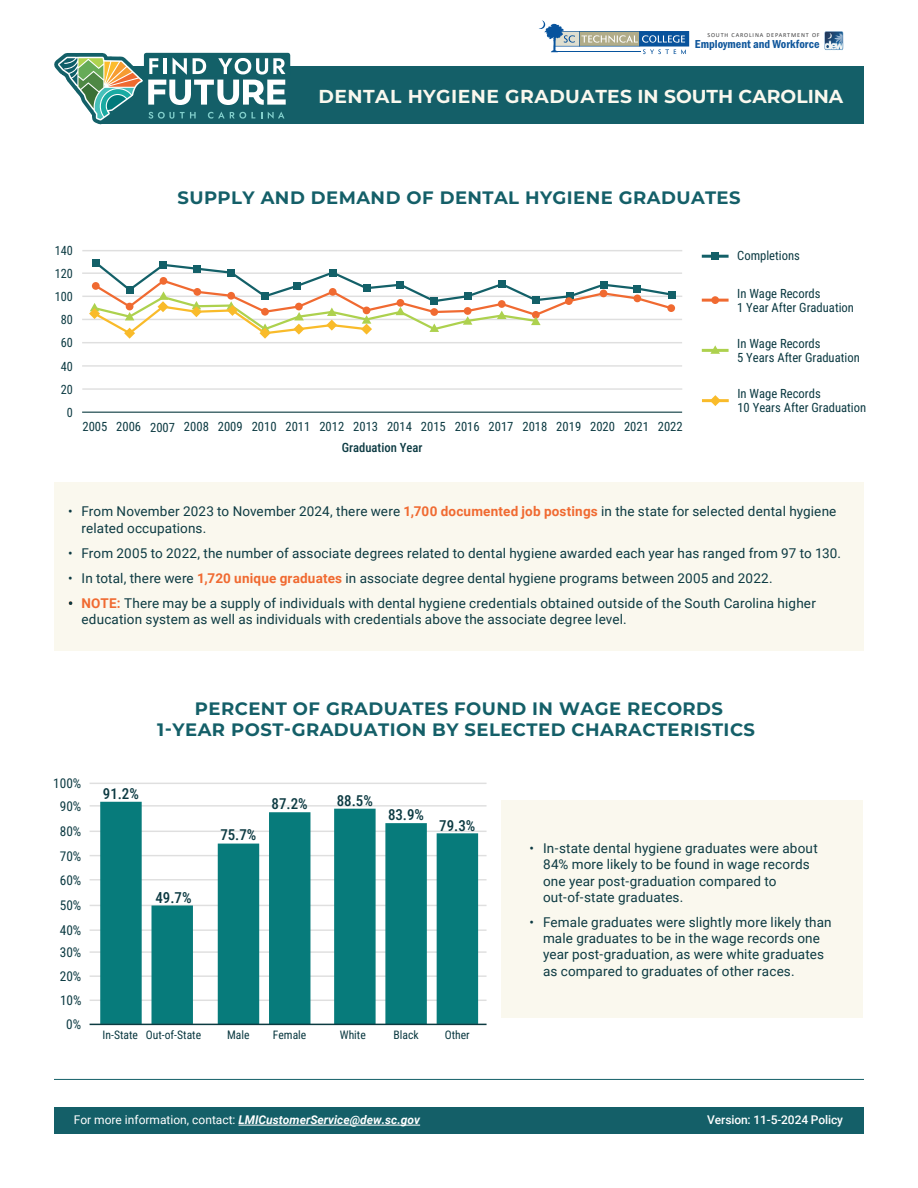
<style>
.page{position:relative;width:918px;height:1188px;background:#fff}
.page>*{position:absolute;margin:0;border:0;box-sizing:border-box;transform-origin:0 0}
.t1{font:700 18.75px "Montserrat";letter-spacing:.025em;color:#faf8ee}
.t2{font:700 18px/21.6px "Montserrat";letter-spacing:.025em;color:#145f68;text-align:center}
.t3{font:15px "Roboto Condensed";color:#0c3a42}
.t4{font:13.5px/16.2px "Roboto";letter-spacing:.01em;color:#0c3a42}
.t5{font:13.35px/24.2px "Roboto Condensed";color:#0c3a42}
.t6{font:12.6px/14.2px "Roboto Condensed";color:#0c3a42}
.t7{font:italic 700 12px "Roboto";color:#fff}
.t8{font:500 12px "Roboto";letter-spacing:-.01em;color:#fff}
.t9{font:12px "Franklin Gothic URW Con Dem";color:#10579c}
.t10{font:11.7px "Roboto Condensed";color:#0c3a42}
.t11{font:6.15px "Calibri";letter-spacing:.145em;color:#3e3e3f}
.s1{font-weight:700;color:#f06a31}
.s2{font-weight:400;font-style:normal}
</style>
<div class="page">
<div style="left:54px;top:1107px;width:810px;height:27px;background:#145f68"></div>
<hr style="left:239px;top:1125px;width:181px;height:1px;background:#fff">
<div style="left:100px;top:67px;width:764px;height:57px;background:#145f68"></div>
<div style="left:144px;top:53px;width:146px;height:24px;background:#136068"></div>
<svg style="left:54px;top:52px;width:232px;height:73px"></svg>
<svg style="left:825px;top:31px;width:18px;height:19px"></svg>
<svg style="left:539px;top:20px;width:150px;height:34px"></svg>
<hr style="left:557px;top:52px;width:83px;height:1px;background:#07539d">
<div style="left:501px;top:801px;width:362px;height:217px;background:#faf8ee"></div>
<hr style="left:90px;top:975px;width:397px;height:2px;background:#808180">
<hr style="left:90px;top:1000px;width:397px;height:1px;background:#808180">
<hr style="left:90px;top:905px;width:397px;height:1px;background:#808180">
<hr style="left:90px;top:929px;width:397px;height:2px;background:#808180">
<hr style="left:90px;top:951px;width:397px;height:2px;background:#808180">
<hr style="left:90px;top:879px;width:397px;height:2px;background:#808180">
<hr style="left:90px;top:855px;width:397px;height:1px;background:#808180">
<hr style="left:90px;top:831px;width:397px;height:1px;background:#808180">
<hr style="left:90px;top:805px;width:397px;height:2px;background:#808180">
<hr style="left:90px;top:783px;width:397px;height:1px;background:#808180">
<svg style="left:100px;top:802px;width:378px;height:222px;fill:#077b7b"></svg>
<hr style="left:90px;top:1024px;width:397px;height:1px;background:#0c3b41">
<hr style="left:82px;top:412px;width:600px;height:1px;background:#0c3b41">
<hr style="left:82px;top:388px;width:600px;height:2px;background:#808180">
<hr style="left:82px;top:365px;width:600px;height:2px;background:#808180">
<hr style="left:82px;top:342px;width:600px;height:1px;background:#808180">
<hr style="left:82px;top:319px;width:600px;height:1px;background:#808180">
<hr style="left:82px;top:296px;width:600px;height:1px;background:#808180">
<hr style="left:82px;top:272px;width:600px;height:2px;background:#808180">
<hr style="left:82px;top:250px;width:600px;height:1px;background:#808180">
<hr style="left:702px;top:349px;width:27px;height:3px;background:#add14e">
<svg style="left:710px;top:345px;width:10px;height:9px"></svg>
<hr style="left:702px;top:255px;width:27px;height:3px;background:#136068">
<div style="left:711px;top:252px;width:8px;height:8px;background:#136068"></div>
<hr style="left:702px;top:299px;width:27px;height:3px;background:#f06a31">
<div style="left:711px;top:296px;width:8px;height:8px;background:#f06a31;border-radius:50%"></div>
<hr style="left:702px;top:399px;width:27px;height:3px;background:#f9bb2a">
<svg style="left:710px;top:395px;width:11px;height:11px"></svg>
<div style="left:92px;top:259px;width:8px;height:8px;background:#136068"></div>
<div style="left:668px;top:291px;width:7px;height:7px;background:#136068"></div>
<svg style="left:89px;top:261px;width:585px;height:78px"></svg>
<hr style="left:54px;top:1079px;width:810px;height:1px;background:#145f68">
<div style="left:54px;top:482px;width:810px;height:169px;background:#faf8ee"></div>
<p class="t11" style="left:707px;top:31px;width:114px">SOUTH CAROLINA DEPARTMENT OF</p>
<p class="t9" style="left:695px;top:36px;width:126px">Employment and Workforce</p>
<h1 class="t1" style="left:319px;top:83px;width:526px">DENTAL HYGIENE GRADUATES IN SOUTH CAROLINA</h1>
<h2 class="t2" style="left:177px;top:186px;width:565px">SUPPLY AND DEMAND OF DENTAL HYGIENE GRADUATES</h2>
<p class="t6" style="left:55px;top:243px;width:20px">140</p>
<p class="t6" style="left:55px;top:266px;width:20px">120</p>
<p class="t6" style="left:55px;top:289px;width:20px">100</p>
<p class="t6" style="left:61px;top:312px;width:14px">80</p>
<p class="t6" style="left:61px;top:335px;width:14px">60</p>
<p class="t6" style="left:61px;top:359px;width:14px">40</p>
<p class="t6" style="left:61px;top:382px;width:14px">20</p>
<p class="t6" style="left:67px;top:405px;width:8px">0</p>
<p class="t6" style="left:342px;top:416px;width:82px;line-height:20.5px;text-indent:-259px">2005 2006 2007 2008 2009 2010 2011 2012<br>Graduation Year</p>
<p class="t6" style="left:353px;top:418px;width:331px">2013 2014 2015 2016 2017 2018 2019 2020 2021 2022</p>
<p class="t6" style="left:737px;top:248px;width:64px">Completions</p>
<p class="t6" style="left:737px;top:286px;width:118px">In Wage Records<br>1 Year After Graduation</p>
<p class="t6" style="left:737px;top:336px;width:124px">In Wage Records<br>5 Years After Graduation</p>
<p class="t6" style="left:737px;top:386px;width:130px">In Wage Records<br>10 Years After Graduation</p>
<p class="t4" style="left:82px;top:503px;width:756px;text-indent:-14px">• From November 2023 to November 2024, there were <span class="s1">1,700 documented job postings</span> in the state for selected dental hygiene related occupations.</p>
<p class="t4" style="left:68px;top:544px;width:775px">• From 2005 to 2022, the number of associate degrees related to dental hygiene awarded each year has ranged from 97 to 130.</p>
<p class="t4" style="left:68px;top:570px;width:706px">• In total, there were <span class="s1">1,720 unique graduates</span> in associate degree dental hygiene programs between 2005 and 2022.</p>
<p class="t4" style="left:82px;top:595px;width:736px;text-indent:-14px"><span class="s1">• NOTE:</span> There may be a supply of individuals with dental hygiene credentials obtained outside of the South Carolina higher education system as well as individuals with credentials above the associate degree level.</p>
<p class="t5" style="left:53px;top:771px;width:30px">100%</p>
<p class="t5" style="left:60px;top:793px;width:23px">90%</p>
<p class="t5" style="left:60px;top:819px;width:23px">80%</p>
<p class="t5" style="left:60px;top:843px;width:23px">70%</p>
<p class="t5" style="left:60px;top:867px;width:23px">60%</p>
<p class="t5" style="left:60px;top:893px;width:23px;line-height:24.8px">50%<br>40%</p>
<p class="t5" style="left:60px;top:940px;width:23px">30%</p>
<p class="t5" style="left:60px;top:964px;width:23px">20%<br>10%</p>
<p class="t5" style="left:66px;top:1012px;width:16px">0%</p>
<h2 class="t2" style="left:157px;top:697px;width:599px">PERCENT OF GRADUATES FOUND IN WAGE RECORDS<br>1-YEAR POST-GRADUATION BY SELECTED CHARACTERISTICS</h2>
<p class="t3" style="left:103px;top:783px;width:38px">91.2%</p>
<p class="t3" style="left:155px;top:887px;width:38px">49.7%</p>
<p class="t3" style="left:220px;top:824px;width:38px">75.7%</p>
<p class="t3" style="left:272px;top:793px;width:38px">87.2%</p>
<p class="t3" style="left:337px;top:790px;width:38px">88.5%</p>
<p class="t3" style="left:388px;top:805px;width:38px">83.9%</p>
<p class="t3" style="left:439px;top:815px;width:38px">79.3%</p>
<p class="t10" style="left:103px;top:1026px;width:37px">In-State</p>
<p class="t10" style="left:146px;top:1026px;width:57px">Out-of-State</p>
<p class="t10" style="left:227px;top:1026px;width:24px">Male</p>
<p class="t10" style="left:273px;top:1026px;width:35px">Female</p>
<p class="t10" style="left:340px;top:1026px;width:28px">White</p>
<p class="t10" style="left:393px;top:1026px;width:27px">Black</p>
<p class="t10" style="left:445px;top:1026px;width:27px">Other</p>
<p class="t4" style="left:543px;top:840px;width:276px;text-indent:-14px">• In-state dental hygiene graduates were about 84% more likely to be found in wage records one year post-graduation compared to out-of-state graduates.</p>
<p class="t4" style="left:543px;top:914px;width:290px;text-indent:-14px">• Female graduates were slightly more likely than male graduates to be in the wage records one year post-graduation, as were white graduates as compared to graduates of other races.</p>
<p class="t7" style="left:74px;top:1112px;width:348px"><span class="s2">For more information, contact:</span> LMICustomerService@dew.sc.gov</p>
<p class="t8" style="left:707px;top:1112px;width:137px">Version: 11-5-2024 Policy</p>
</div>
